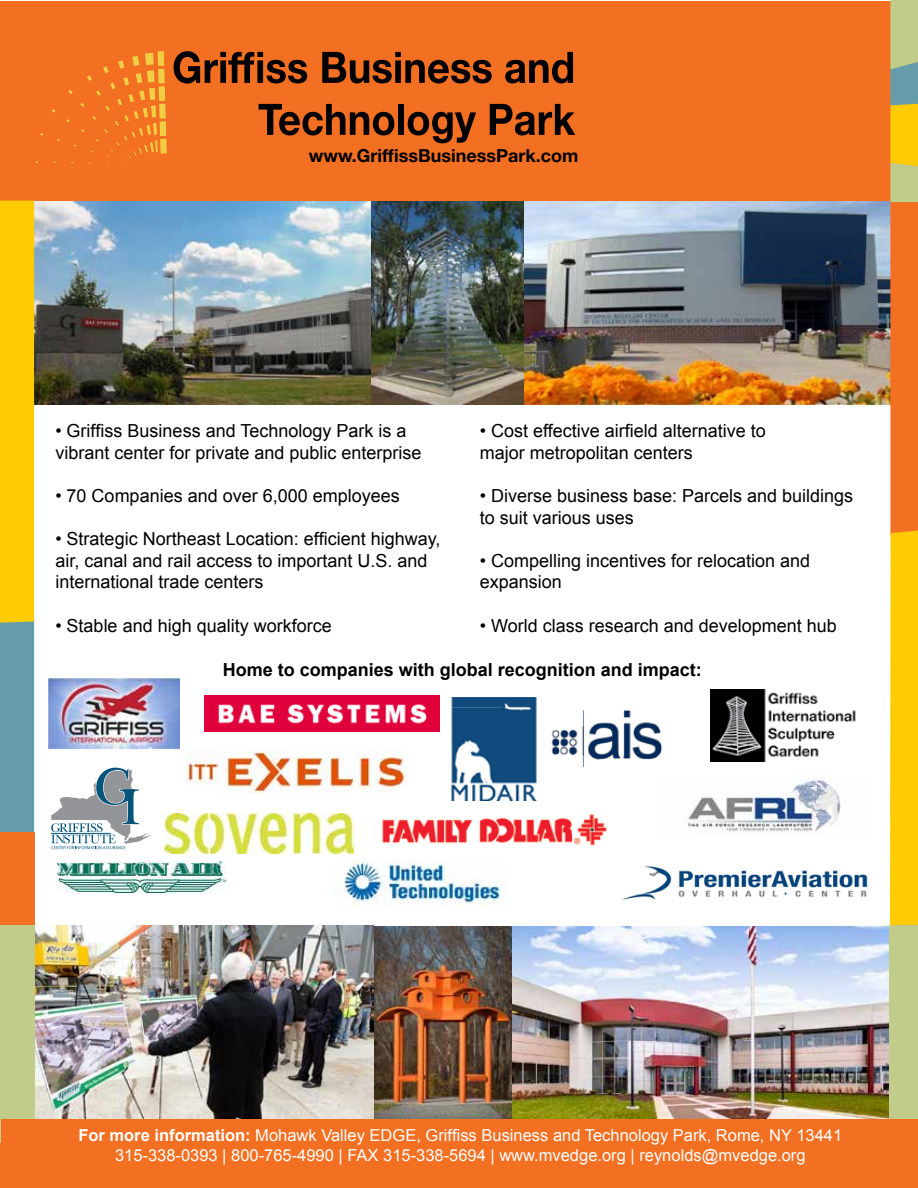
<style>
.page{position:relative;width:918px;height:1188px;background:#fff}
.page>*{position:absolute;margin:0;border:0;box-sizing:border-box;transform-origin:0 0}
.t1{font:18px/21.6px "Arial";color:#000}
.t2{font:700 18px "Arial";color:#000}
.t3{font:700 18px "Helvetica Neue LT Std";color:#000}
.t4{font:16.5px/19.8px "Arial";color:#fff;text-align:center}
.s1{font-weight:700}
</style>
<div class="page">
<img style="left:512px;top:926px;width:378px;height:194px">
<img style="left:34px;top:201px;width:338px;height:203px">
<img style="left:374px;top:926px;width:138px;height:194px">
<img style="left:372px;top:201px;width:518px;height:203px">
<img style="left:34px;top:926px;width:340px;height:194px">
<div style="left:0;top:2px;width:918px;height:199px;background:#f36f21"></div>
<div style="left:0;top:833px;width:34px;height:355px;background:#f36f21"></div>
<div style="left:890px;top:926px;width:28px;height:262px;background:#c1cb8a"></div>
<svg style="left:890px;top:0;width:28px;height:926px;background:#eca928"></svg>
<div style="left:0;top:925px;width:34px;height:218px;background:#c1cb8a"></div>
<svg style="left:0;top:201px;width:34px;height:632px;background:#cbbb3b"></svg>
<div style="left:1px;top:1120px;width:917px;height:68px;background:#f36f21"></div>
<div style="left:160px;top:139px;width:7px;height:15px;background:#f1ce44"></div>
<div style="left:160px;top:121px;width:6px;height:15px;background:#f1ce44"></div>
<div style="left:159px;top:104px;width:7px;height:15px;background:#f1ce44"></div>
<div style="left:159px;top:86px;width:6px;height:15px;background:#f1ce44"></div>
<div style="left:158px;top:69px;width:7px;height:14px;background:#f1ce44"></div>
<div style="left:158px;top:51px;width:6px;height:15px;background:#f1ce44"></div>
<svg style="left:66px;top:53px;width:92px;height:111px"></svg>
<svg style="left:174px;top:51px;width:133px;height:33px"></svg>
<svg style="left:322px;top:52px;width:170px;height:31px"></svg>
<svg style="left:505px;top:52px;width:68px;height:31px"></svg>
<svg style="left:259px;top:104px;width:135px;height:31px"></svg>
<div style="left:398px;top:104px;width:6px;height:31px;background:#000"></div>
<svg style="left:408px;top:112px;width:68px;height:31px"></svg>
<svg style="left:490px;top:104px;width:85px;height:31px"></svg>
<img style="left:49px;top:679px;width:131px;height:70px">
<img style="left:686px;top:776px;width:155px;height:59px">
<img style="left:204px;top:695px;width:236px;height:37px">
<img style="left:382px;top:814px;width:225px;height:32px">
<svg style="left:51px;top:767px;width:100px;height:82px"></svg>
<img style="left:58px;top:862px;width:167px;height:31px">
<img style="left:187px;top:750px;width:218px;height:43px">
<img style="left:335px;top:862px;width:167px;height:44px">
<img style="left:452px;top:697px;width:85px;height:103px">
<img style="left:551px;top:710px;width:111px;height:57px">
<img style="left:622px;top:866px;width:246px;height:35px">
<img style="left:711px;top:689px;width:145px;height:73px">
<img style="left:165px;top:814px;width:188px;height:39px">
<p class="t3" style="left:309px;top:144px;width:271px">www.GriffissBusinessPark.com</p>
<p class="t1" style="left:55px;top:420px;width:368px">• Griffiss Business and Technology Park is a vibrant center for private and public enterprise</p>
<p class="t1" style="left:55px;top:485px;width:346px">• 70 Companies and over 6,000 employees</p>
<p class="t1" style="left:55px;top:528px;width:387px">• Strategic Northeast Location: efficient highway, air, canal and rail access to important U.S. and international trade centers</p>
<p class="t1" style="left:55px;top:615px;width:278px">• Stable and high quality workforce</p>
<p class="t1" style="left:480px;top:420px;width:288px">• Cost effective airfield alternative to major metropolitan centers</p>
<p class="t1" style="left:480px;top:485px;width:375px">• Diverse business base: Parcels and buildings to suit various uses</p>
<p class="t1" style="left:480px;top:550px;width:332px">• Compelling incentives for relocation and expansion</p>
<p class="t1" style="left:480px;top:615px;width:359px">• World class research and development hub</p>
<p class="t2" style="left:223px;top:657px;width:481px">Home to companies with global recognition and impact:</p>
<p class="t4" style="left:78px;top:1126px;width:765px"><span class="s1">For more information:</span> Mohawk Valley EDGE, Griffiss Business and Technology Park, Rome, NY 13441<br>315-338-0393 | 800-765-4990 | FAX 315-338-5694 | www.mvedge.org | reynolds@mvedge.org</p>
</div>
